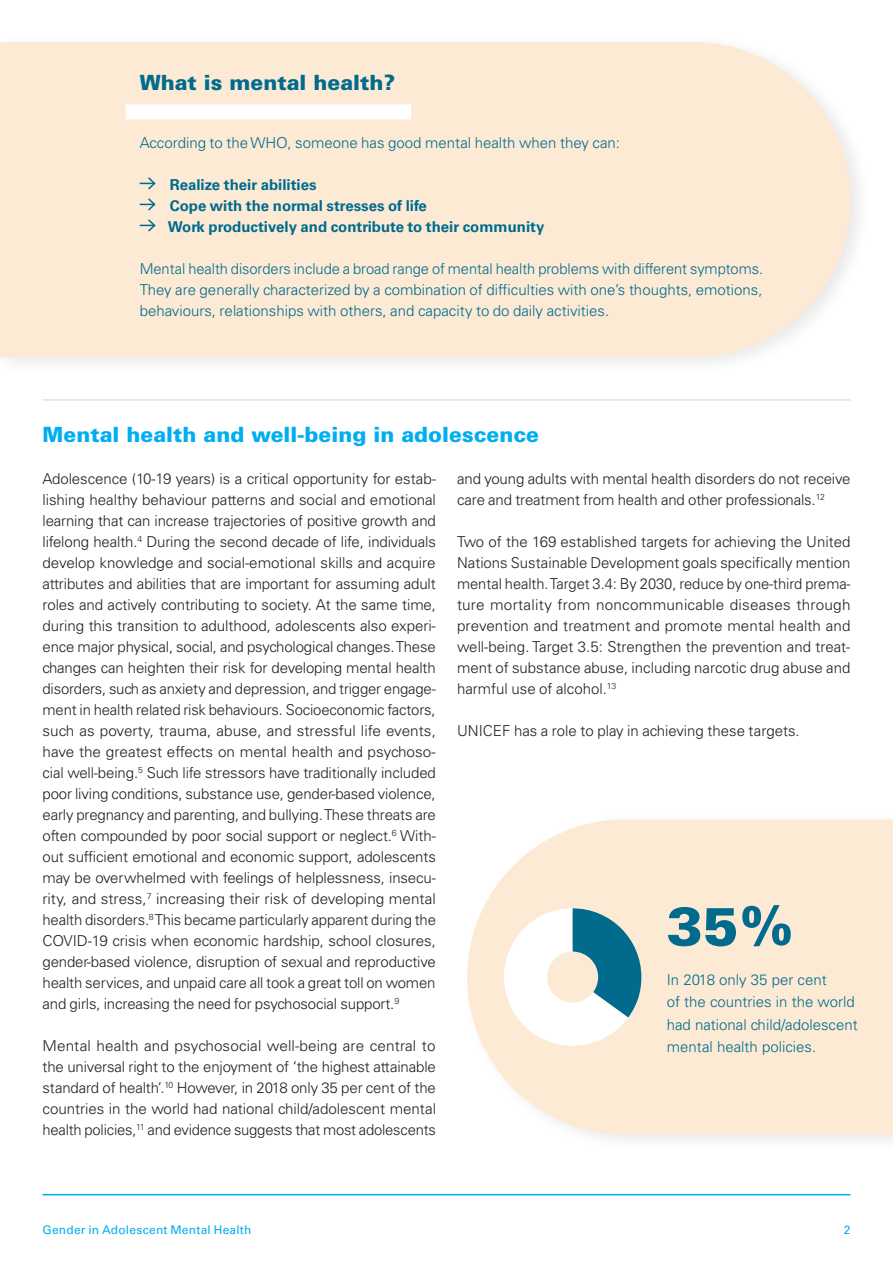
<style>
.page{position:relative;width:893px;height:1263px;background:#fff}
.page>*{position:absolute;margin:0;border:0;box-sizing:border-box;transform-origin:0 0}
.t1{font:900 54px "Univers";color:#006b8c}
.First_para{font:900 21px "Univers";color:#00aeef}
.First_para-2{font:900 21px "Univers";color:#006b8c}
.Txt{font:300 15px/21px "Univers";letter-spacing:-.01em;color:#231f20;text-align:justify}
.Txt-2{font:300 15px/21px "Univers";color:#006b8c;text-align:justify}
.Txt-3{font:700 15px "Univers";color:#006b8c}
.First_para-3{font:300 15px/22.5px "Univers";color:#006b8c}
.t2{font:12px "Univers";letter-spacing:.02em;color:#00aeef}
</style>
<div class="page">
<hr style="left:43px;top:1194px;width:807px;height:1px;background:#00aeef">
<div style="left:460px;top:809px;width:433px;height:344px;background:#231f20;opacity:.5"></div>
<svg style="left:467px;top:819px;width:426px;height:316px;background:#fcebd8"></svg>
<div style="left:0;top:32px;width:872px;height:344px;background:#231f20;opacity:.5"></div>
<div style="left:0;top:42px;width:850px;height:316px;background:#fcead5"></div>
<hr style="left:43px;top:400px;width:807px;height:1px;background:#d1d2d4">
<svg style="left:495px;top:908px;width:146px;height:147px"></svg>
<div style="left:125px;top:104px;width:286px;height:15px;background:#fff"></div>
<svg style="left:140px;top:176px;width:17px;height:15px"></svg>
<svg style="left:140px;top:197px;width:17px;height:15px"></svg>
<svg style="left:140px;top:218px;width:17px;height:15px"></svg>
<p class="First_para-2" style="left:140px;top:69px;width:257px">What is mental health?</p>
<p class="Txt-2" style="left:140px;top:132px;width:482px">According to the WHO, someone has good mental health when they can:</p>
<p class="Txt-3" style="left:170px;top:175px;width:148px">Realize their abilities</p>
<p class="Txt-3" style="left:170px;top:196px;width:259px">Cope with the normal stresses of life</p>
<p class="Txt-3" style="left:168px;top:217px;width:378px">Work productively and contribute to their community</p>
<p class="Txt-2" style="left:140px;top:258px;width:625px">Mental health disorders include a broad range of mental health problems with different symptoms.<br>They are generally characterized by a combination of difficulties with one’s thoughts, emotions, behaviours, relationships with others, and capacity to do daily activities.</p>
<p class="First_para" style="left:43px;top:421px;width:498px">Mental health and well-being in adolescence</p>
<p class="Txt" style="left:43px;top:468px;width:395px">Adolescence (10-19 years) is a critical opportunity for estab&shy;lishing healthy behaviour patterns and social and emotional learning that can increase trajectories of positive growth and lifelong health.<sup>4</sup> During the second decade of life, individuals develop knowledge and social-emotional skills and acquire attributes and abilities that are important for assuming adult roles and actively contributing to society. At the same time, during this transition to adulthood, adolescents also experi&shy;ence major physical, social, and psychological changes. These changes can heighten their risk for developing mental health disorders, such as anxiety and depression, and trigger engage&shy;ment in health related risk behaviours. Socioeconomic factors, such as poverty, trauma, abuse, and stressful life events, have the greatest effects on mental health and psychoso&shy;cial well-being.<sup>5</sup> Such life stressors have traditionally included poor living conditions, substance use, gender-based violence, early pregnancy and parenting, and bullying. These threats are often compounded by poor social support or neglect.<sup>6</sup> With&shy;out sufficient emotional and economic support, adolescents may be overwhelmed with feelings of helplessness, insecu&shy;rity, and stress,<sup>7</sup> increasing their risk of developing mental health disorders.<sup>8</sup> This became particularly apparent during the COVID-19 crisis when economic hardship, school closures, gender-based violence, disruption of sexual and reproductive health services, and unpaid care all took a great toll on women and girls, increasing the need for psychosocial support.<sup>9</sup></p>
<p class="Txt" style="left:43px;top:1035px;width:395px">Mental health and psychosocial well-being are central to the universal right to the enjoyment of ‘the highest attainable standard of health’.<sup>10</sup> However, in 2018 only 35 per cent of the countries in the world had national child/adolescent mental health policies,<sup>11</sup> and evidence suggests that most adolescents</p>
<p class="Txt" style="left:457px;top:468px;width:395px">and young adults with mental health disorders do not receive care and treatment from health and other professionals.<sup>12</sup></p>
<p class="Txt" style="left:457px;top:531px;width:395px">Two of the 169 established targets for achieving the United Nations Sustainable Development goals specifically mention mental health. Target 3.4: By 2030, reduce by one-third prema&shy;ture mortality from noncommunicable diseases through prevention and treatment and promote mental health and well-being. Target 3.5: Strengthen the prevention and treat&shy;ment of substance abuse, including narcotic drug abuse and harmful use of alcohol.<sup>13</sup></p>
<p class="Txt" style="left:457px;top:720px;width:344px">UNICEF has a role to play in achieving these targets.</p>
<h1 class="t1" style="left:667px;top:892px;width:128px">35%</h1>
<p class="First_para-3" style="left:667px;top:968px;width:192px">In 2018 only 35 per cent<br>of the countries in the world had national child/adolescent mental health policies.</p>
<p class="t2" style="left:43px;top:1222px;width:210px">Gender in Adolescent Mental Health</p>
<p class="t2" style="left:844px;top:1222px;width:8px">2</p>
</div>
